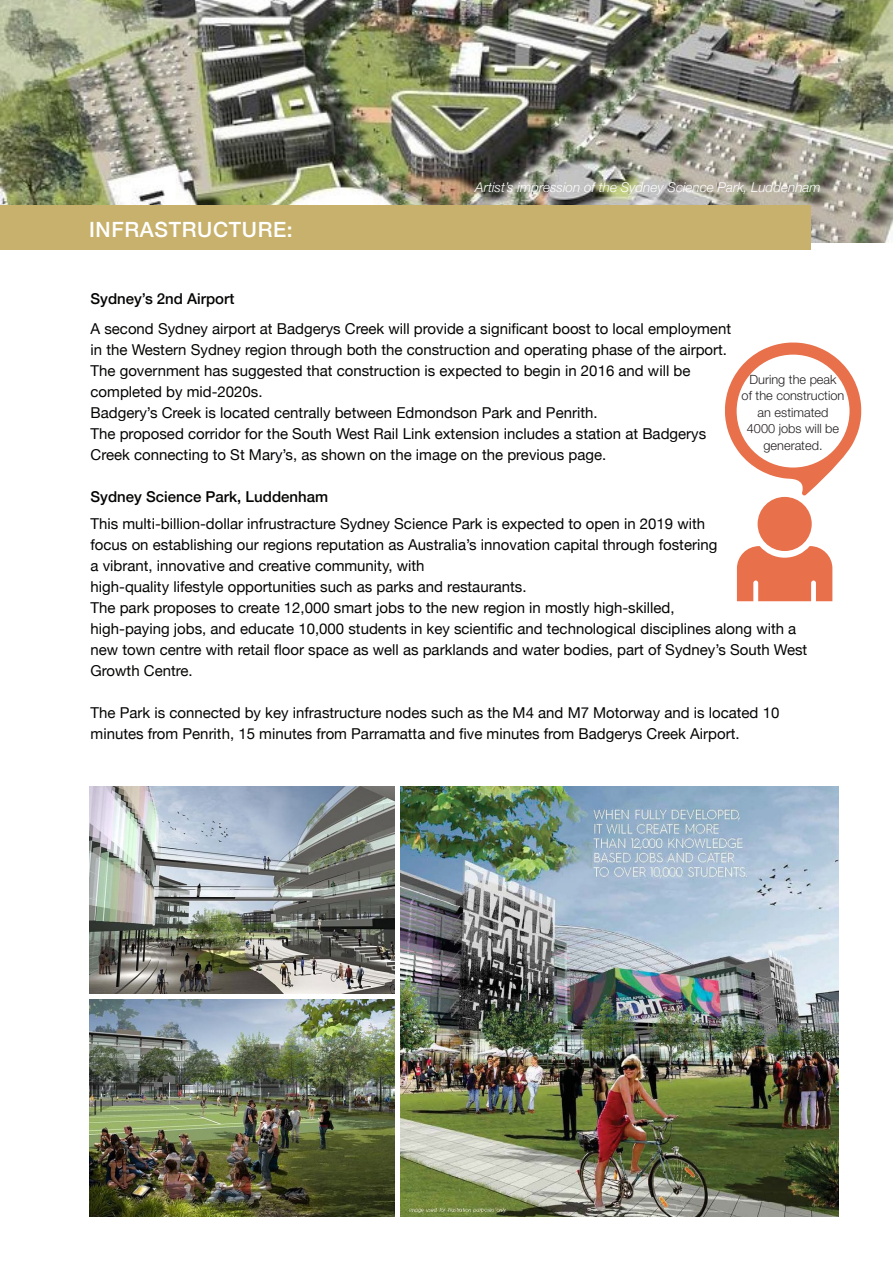
<style>
.page{position:relative;width:893px;height:1263px;background:#fff}
.page>*{position:absolute;margin:0;border:0;box-sizing:border-box;transform-origin:0 0}
.Heading{font:500 21px "Helvetica Neue";letter-spacing:.03em;color:#fff}
.t1{font:15px/21px "Helvetica Neue";color:#040503}
.t2{font:500 15px "Helvetica Neue";color:#040503}
.t3{font:italic 300 13.5px "Helvetica Neue";color:#fff}
.t4{font:300 12.75px/16.5px "Helvetica Neue";color:#231f20;text-align:center}
</style>
<div class="page">
<img style="left:0;top:0;width:893px;height:242px">
<div style="left:0;top:206px;width:810px;height:44px;background:#c7b16d"></div>
<img style="left:89px;top:999px;width:305px;height:218px">
<img style="left:401px;top:786px;width:438px;height:431px">
<div style="left:758px;top:497px;width:54px;height:54px;background:#e8704a;border-radius:50%"></div>
<svg style="left:737px;top:546px;width:95px;height:55px"></svg>
<svg style="left:725px;top:342px;width:136px;height:154px"></svg>
<img style="left:89px;top:786px;width:305px;height:207px">
<p class="Heading" style="left:89px;top:213px;width:205px">INFRASTRUCTURE:</p>
<p class="t3" style="left:475px;top:176px;width:347px">Artist’s impression of the Sydney Science Park, Luddenham</p>
<p class="t2" style="left:91px;top:287px;width:145px">Sydney’s 2nd Airport</p>
<p class="t1" style="left:91px;top:319px;width:642px">A second Sydney airport at Badgerys Creek will provide a significant boost to local employment in the Western Sydney region through both the construction and operating phase of the airport.<br>The government has suggested that construction is expected to begin in 2016 and will be completed by mid-2020s.</p>
<p class="t1" style="left:91px;top:403px;width:509px">Badgery’s Creek is located centrally between Edmondson Park and Penrith.</p>
<p class="t1" style="left:91px;top:424px;width:617px">The proposed corridor for the South West Rail Link extension includes a station at Badgerys<br>Creek connecting to St Mary’s, as shown on the image on the previous page.</p>
<p class="t2" style="left:91px;top:485px;width:239px">Sydney Science Park, Luddenham</p>
<p class="t1" style="left:91px;top:514px;width:628px">This multi-billion-dollar infrustracture Sydney Science Park is expected to open in 2019 with focus on establishing our regions reputation as Australia’s innovation capital through fostering a vibrant, innovative and creative community, with<br>high-quality lifestyle opportunities such as parks and restaurants.</p>
<p class="t1" style="left:91px;top:598px;width:718px">The park proposes to create 12,000 smart jobs to the new region in mostly high-skilled,<br>high-paying jobs, and educate 10,000 students in key scientific and technological disciplines along with a new town centre with retail floor space as well as parklands and water bodies, part of Sydney’s South West Growth Centre.</p>
<p class="t1" style="left:91px;top:703px;width:690px">The Park is connected by key infrastructure nodes such as the M4 and M7 Motorway and is located 10 minutes from Penrith, 15 minutes from Parramatta and five minutes from Badgerys Creek Airport.</p>
<p class="t4" style="left:742px;top:370px;width:104px">During the peak<br>of the construction an estimated<br>4000 jobs will be generated.</p>
</div>
